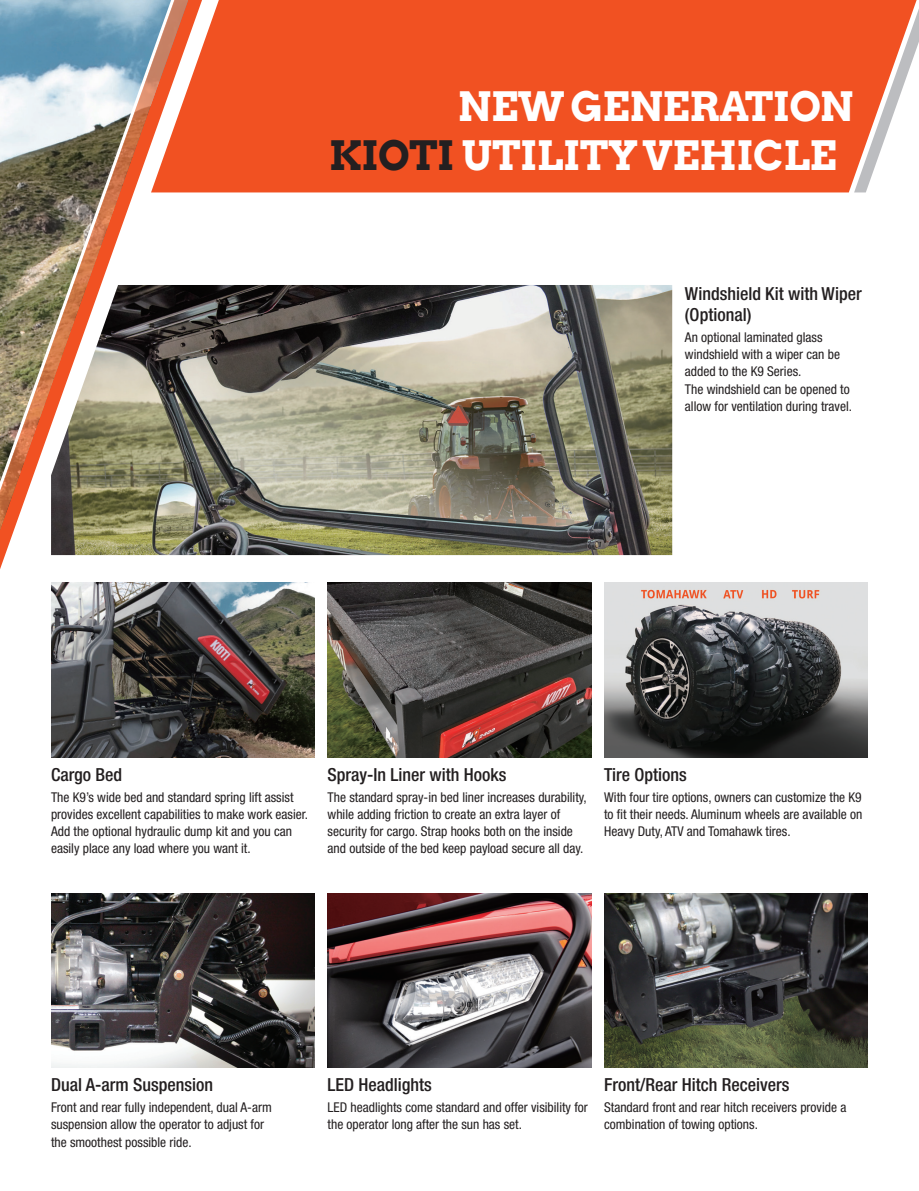
<style>
.page{position:relative;width:919px;height:1191px;background:#fff}
.page>*{position:absolute;margin:0;border:0;box-sizing:border-box;transform-origin:0 0}
.t1{font:700 40.5px/48.6px "Arvo";letter-spacing:-.01em;color:#fff}
.t2{font:500 condensed 18px/21px "Helvetica Neue LT Std";color:#231f20}
.t3{font:condensed 13.5px/17.2px "Helvetica Neue LT Std";color:#231f20}
.s1{color:#231f20}
</style>
<div class="page">
<svg style="left:0;top:0;width:193px;height:1068px"></svg>
<div style="left:151px;top:0;width:765px;height:192px;background:#f15122"></div>
<svg style="left:854px;top:8px;width:64px;height:184px"></svg>
<img style="left:604px;top:893px;width:263px;height:174px">
<img style="left:604px;top:583px;width:263px;height:174px">
<img style="left:327px;top:893px;width:264px;height:174px">
<img style="left:327px;top:583px;width:264px;height:174px">
<img style="left:51px;top:893px;width:264px;height:174px">
<img style="left:51px;top:583px;width:264px;height:174px">
<img style="left:51px;top:285px;width:621px;height:270px">
<h1 class="t1" style="left:329px;top:83px;width:526px;text-indent:129px">NEW GENERATION<br><span class="s1">KIOTI</span> UTILITY VEHICLE</h1>
<h2 class="t2" style="left:685px;top:283px;width:178px">Windshield Kit with Wiper (Optional)</h2>
<p class="t3" style="left:685px;top:328px;width:169px">An optional laminated glass windshield with a wiper can be added to the K9 Series.<br>The windshield can be opened to allow for ventilation during travel.</p>
<h2 class="t2" style="left:51px;top:763px;width:73px">Cargo Bed</h2>
<p class="t3" style="left:51px;top:788px;width:258px">The K9’s wide bed and standard spring lift assist provides excellent capabilities to make work easier.<br>Add the optional hydraulic dump kit and you can easily place any load where you want it.</p>
<h2 class="t2" style="left:327px;top:763px;width:180px">Spray-In Liner with Hooks</h2>
<p class="t3" style="left:327px;top:788px;width:261px">The standard spray-in bed liner increases durability, while adding friction to create an extra layer of security for cargo. Strap hooks both on the inside and outside of the bed keep payload secure all day.</p>
<h2 class="t2" style="left:604px;top:763px;width:84px">Tire Options</h2>
<p class="t3" style="left:604px;top:788px;width:259px;text-align:justify">With four tire options, owners can customize the K9 to fit their needs. Aluminum wheels are available on Heavy Duty, ATV and Tomahawk tires.</p>
<h2 class="t2" style="left:51px;top:1074px;width:164px">Dual A-arm Suspension</h2>
<p class="t3" style="left:51px;top:1098px;width:222px">Front and rear fully independent, dual A-arm suspension allow the operator to adjust for the smoothest possible ride.</p>
<h2 class="t2" style="left:327px;top:1074px;width:106px">LED Headlights</h2>
<p class="t3" style="left:327px;top:1098px;width:262px">LED headlights come standard and offer visibility for the operator long after the sun has set.</p>
<h2 class="t2" style="left:604px;top:1074px;width:187px">Front/Rear Hitch Receivers</h2>
<p class="t3" style="left:604px;top:1098px;width:244px">Standard front and rear hitch receivers provide a combination of towing options.</p>
</div>
